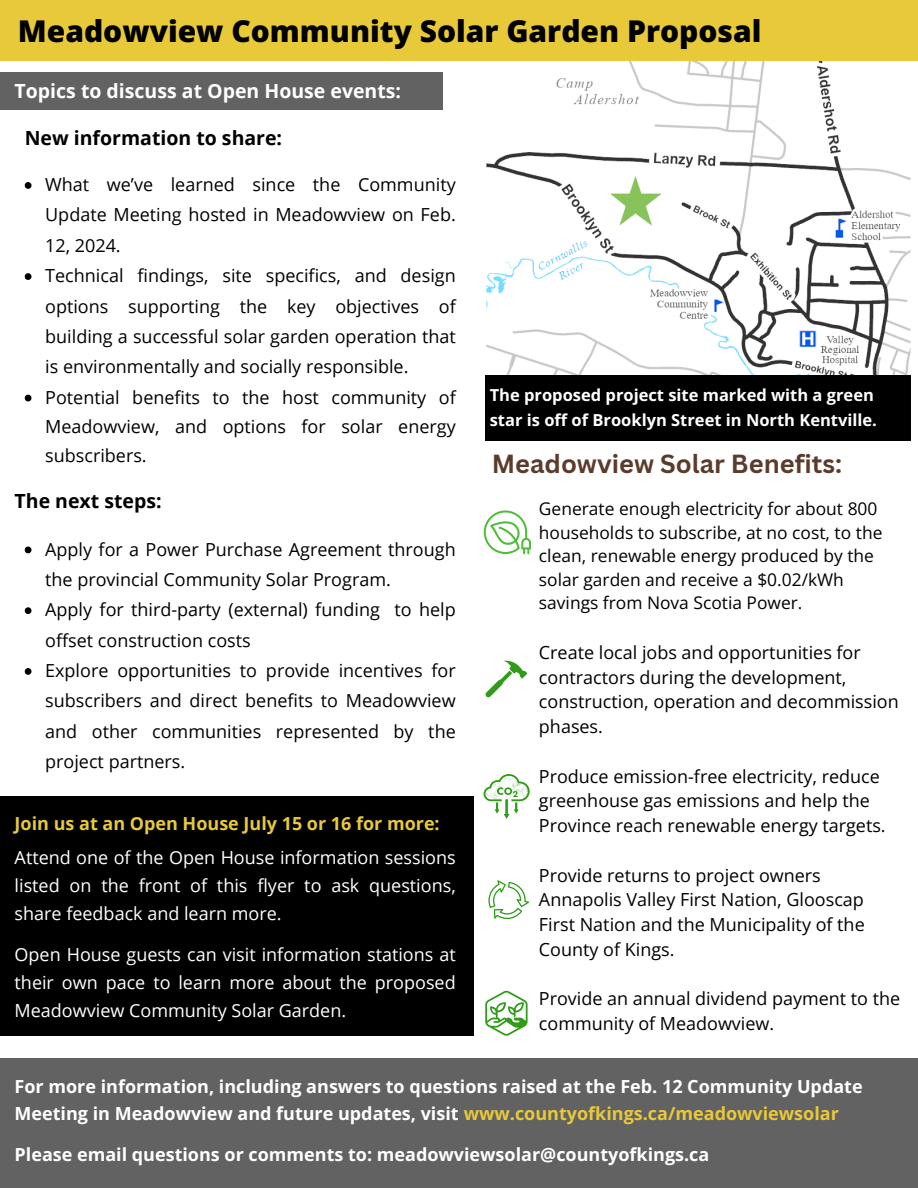
<style>
.page{position:relative;width:918px;height:1188px;background:#fff}
.page>*{position:absolute;margin:0;border:0;box-sizing:border-box;transform-origin:0 0}
.t1{font:800 30px "Open Sans";color:#000}
.t2{font:700 25.5px "Canva Sans";color:#5b3c2c}
.t3{font:700 19.5px "Open Sans";color:#000}
.t4{font:700 19.5px "Open Sans";color:#fff}
.t5{font:18px/30.3px "Open Sans";color:#000}
.t6{font:18px/28.2px "Open Sans";color:#fff;text-align:justify}
.t7{font:700 18px/27px "Open Sans";color:#fff}
.t8{font:700 18px "Open Sans";color:#e8c93a}
.t9{font:17.4px/23.7px "Open Sans";color:#000}
.t10{font:700 16.5px/24.8px "Open Sans";color:#fff}
.s1{color:#e8c93a}
</style>
<div class="page">
<div style="left:0;top:1059px;width:918px;height:129px;background:#626262"></div>
<img style="left:485px;top:60px;width:427px;height:315px">
<div style="left:0;top:0;width:918px;height:60px;background:#e8c93a"></div>
<div style="left:0;top:72px;width:443px;height:37px;background:#626262"></div>
<div style="left:0;top:797px;width:474px;height:239px;background:#000"></div>
<div style="left:485px;top:375px;width:426px;height:65px;background:#000"></div>
<svg style="left:488px;top:880px;width:41px;height:39px"></svg>
<svg style="left:484px;top:774px;width:46px;height:45px"></svg>
<svg style="left:484px;top:510px;width:47px;height:44px"></svg>
<svg style="left:485px;top:991px;width:43px;height:44px"></svg>
<svg style="left:486px;top:660px;width:41px;height:37px"></svg>
<svg style="left:25px;top:182px;width:7px;height:7px"></svg>
<svg style="left:25px;top:273px;width:7px;height:7px"></svg>
<svg style="left:25px;top:395px;width:7px;height:6px"></svg>
<svg style="left:25px;top:547px;width:7px;height:6px"></svg>
<svg style="left:25px;top:607px;width:7px;height:7px"></svg>
<svg style="left:25px;top:668px;width:7px;height:7px"></svg>
<h3 class="t1" style="left:18px;top:10px;width:745px">Meadowview Community Solar Garden Proposal</h3>
<p class="t4" style="left:15px;top:77px;width:388px">Topics to discuss at Open House events:</p>
<p class="t3" style="left:25px;top:124px;width:259px">New information to share:</p>
<h3 class="t5" style="left:45px;top:169px;width:412px;text-align:justify">What we’ve learned since the Community Update Meeting hosted in Meadowview on Feb.<br>12, 2024.</h3>
<p class="t5" style="left:45px;top:260px;width:412px;text-align:justify">Technical findings, site specifics, and design options supporting the key objectives of building a successful solar garden operation that is environmentally and socially responsible.</p>
<p class="t5" style="left:45px;top:382px;width:412px;line-height:29.2px;text-align:justify">Potential benefits to the host community of Meadowview, and options for solar energy subscribers.</p>
<p class="t3" style="left:15px;top:487px;width:149px">The next steps:</p>
<h3 class="t5" style="left:45px;top:533px;width:412px">Apply for a Power Purchase Agreement through the provincial Community Solar Program.</h3>
<h4 class="t5" style="left:45px;top:594px;width:412px">Apply for third-party (external) funding to help offset construction costs</h4>
<h4 class="t5" style="left:45px;top:655px;width:412px;text-align:justify">Explore opportunities to provide incentives for subscribers and direct benefits to Meadowview and other communities represented by the project partners.</h4>
<h3 class="t8" style="left:15px;top:811px;width:427px">Join us at an Open House July 15 or 16 for more:</h3>
<h5 class="t6" style="left:15px;top:843px;width:443px">Attend one of the Open House information sessions listed on the front of this flyer to ask questions, share feedback and learn more.</h5>
<h2 class="t6" style="left:15px;top:939px;width:443px">Open House guests can visit information stations at their own pace to learn more about the proposed Meadowview Community Solar Garden.</h2>
<p class="t10" style="left:490px;top:382px;width:389px">The proposed project site marked with a green star is off of Brooklyn Street in North Kentville.</p>
<p class="t2" style="left:492px;top:446px;width:352px">Meadowview Solar Benefits:</p>
<p class="t9" style="left:539px;top:496px;width:345px">Generate enough electricity for about 800 households to subscribe, at no cost, to the clean, renewable energy produced by the solar garden and receive a $0.02/kWh savings from Nova Scotia Power.</p>
<p class="t5" style="left:539px;top:640px;width:361px;line-height:24.8px">Create local jobs and opportunities for contractors during the development, construction, operation and decommission phases.</p>
<p class="t5" style="left:539px;top:763px;width:348px;line-height:24.8px">Produce emission-free electricity, reduce greenhouse gas emissions and help the<br>Province reach renewable energy targets.</p>
<p class="t5" style="left:539px;top:862px;width:327px;line-height:24.8px">Provide returns to project owners Annapolis Valley First Nation, Glooscap First Nation and the Municipality of the County of Kings.</p>
<p class="t5" style="left:539px;top:986px;width:363px;line-height:24.8px">Provide an annual dividend payment to the community of Meadowview.</p>
<p class="t7" style="left:15px;top:1073px;width:850px">For more information, including answers to questions raised at the Feb. 12 Community Update<br>Meeting in Meadowview and future updates, visit <span class="s1">www.countyofkings.ca/meadowviewsolar</span></p>
<p class="t7" style="left:15px;top:1140px;width:696px">Please email questions or comments to: meadowviewsolar@countyofkings.ca</p>
</div>
